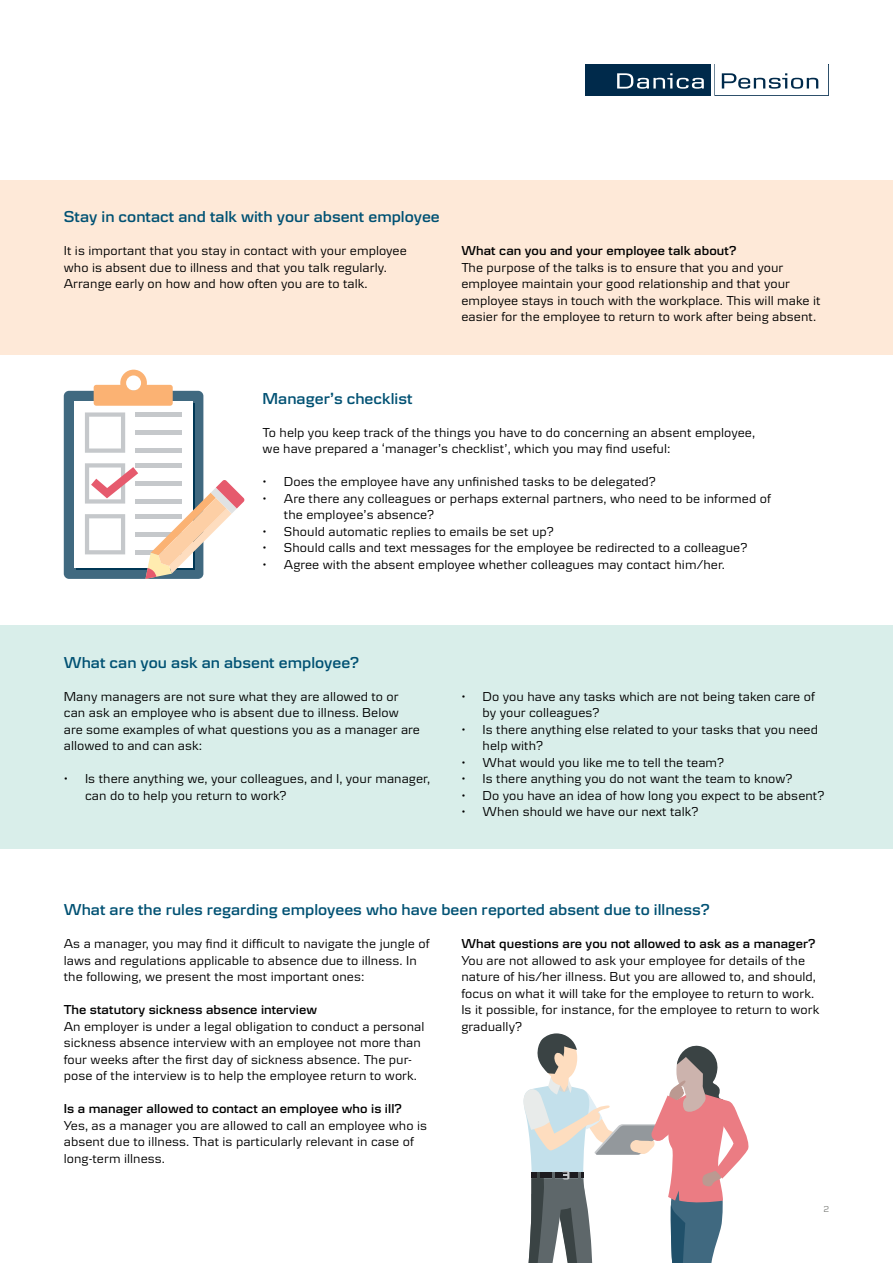
<style>
.page{position:relative;width:893px;height:1263px;background:#fff}
.page>*{position:absolute;margin:0;border:0;box-sizing:border-box;transform-origin:0 0}
.t1{font:600 16.5px "Danske Textv 2";color:#005173}
.t2{font:13.5px/16.5px "Danske Textv 2";letter-spacing:.005em;color:#000}
.t3{font:600 13.5px "Danske Textv 2";letter-spacing:.005em;color:#000}
.t4{font:9px "Danske Textv 2";color:#7f817d}
</style>
<div class="page">
<div style="left:0;top:180px;width:893px;height:174px;background:#fee9d8"></div>
<div style="left:0;top:625px;width:893px;height:224px;background:#d9eeea"></div>
<div style="left:585px;top:64px;width:126px;height:32px;background:#002a4b"></div>
<svg style="left:617px;top:73px;width:87px;height:16px"></svg>
<svg style="left:714px;top:64px;width:115px;height:32px"></svg>
<div style="left:64px;top:391px;width:139px;height:188px;background:#406980;border-radius:5px"></div>
<div style="left:74px;top:401px;width:119px;height:167px;background:#fff"></div>
<svg style="left:94px;top:370px;width:79px;height:36px"></svg>
<svg style="left:85px;top:412px;width:40px;height:41px"></svg>
<div style="left:136px;top:412px;width:46px;height:5px;background:#c5c8cb"></div>
<div style="left:136px;top:430px;width:46px;height:5px;background:#c5c8cb"></div>
<div style="left:136px;top:448px;width:46px;height:5px;background:#c5c8cb"></div>
<hr style="left:136px;top:463px;width:46px;height:4px;background:#c5c8cb">
<hr style="left:136px;top:481px;width:46px;height:4px;background:#c5c8cb">
<div style="left:136px;top:499px;width:46px;height:5px;background:#c5c8cb"></div>
<svg style="left:85px;top:514px;width:40px;height:40px"></svg>
<hr style="left:136px;top:514px;width:46px;height:4px;background:#c5c8cb">
<hr style="left:136px;top:532px;width:46px;height:4px;background:#c5c8cb">
<hr style="left:136px;top:550px;width:46px;height:4px;background:#c5c8cb">
<svg style="left:85px;top:463px;width:53px;height:41px"></svg>
<svg style="left:146px;top:480px;width:99px;height:99px"></svg>
<svg style="left:523px;top:1033px;width:226px;height:230px"></svg>
<p class="t1" style="left:64px;top:207px;width:378px">Stay in contact and talk with your absent employee</p>
<p class="t2" style="left:64px;top:242px;width:345px">It is important that you stay in contact with your employee who is absent due to illness and that you talk regularly.<br>Arrange early on how and how often you are to talk.</p>
<p class="t3" style="left:461px;top:243px;width:277px">What can you and your employee talk about?</p>
<p class="t2" style="left:461px;top:259px;width:361px">The purpose of the talks is to ensure that you and your employee maintain your good relationship and that your employee stays in touch with the workplace. This will make it easier for the employee to return to work after being absent.</p>
<p class="t1" style="left:263px;top:389px;width:152px">Manager’s checklist</p>
<p class="t2" style="left:263px;top:424px;width:494px">To help you keep track of the things you have to do concerning an absent employee, we have prepared a ‘manager’s checklist’, which you may find useful:</p>
<p class="t2" style="left:263px;top:473px;width:395px">• Does the employee have any unfinished tasks to be delegated?</p>
<p class="t2" style="left:284px;top:490px;width:489px;text-indent:-21px">• Are there any colleagues or perhaps external partners, who need to be informed of the employee’s absence?</p>
<p class="t2" style="left:263px;top:523px;width:293px">• Should automatic replies to emails be set up?</p>
<p class="t2" style="left:263px;top:539px;width:487px">• Should calls and text messages for the employee be redirected to a colleague?</p>
<p class="t2" style="left:263px;top:556px;width:464px">• Agree with the absent employee whether colleagues may contact him/her.</p>
<p class="t1" style="left:64px;top:653px;width:297px">What can you ask an absent employee?</p>
<p class="t2" style="left:64px;top:688px;width:358px">Many managers are not sure what they are allowed to or can ask an employee who is absent due to illness. Below are some examples of what questions you as a manager are allowed to and can ask:</p>
<p class="t2" style="left:85px;top:770px;width:347px;text-indent:-21px">• Is there anything we, your colleagues, and I, your manager, can do to help you return to work?</p>
<p class="t2" style="left:483px;top:688px;width:334px;text-indent:-21px">• Do you have any tasks which are not being taken care of by your colleagues?</p>
<p class="t2" style="left:483px;top:721px;width:337px;text-indent:-21px">• Is there anything else related to your tasks that you need help with?</p>
<p class="t2" style="left:461px;top:754px;width:265px">• What would you like me to tell the team?</p>
<p class="t2" style="left:461px;top:770px;width:333px">• Is there anything you do not want the team to know?</p>
<p class="t2" style="left:461px;top:787px;width:365px">• Do you have an idea of how long you expect to be absent?</p>
<p class="t2" style="left:461px;top:803px;width:239px">• When should we have our next talk?</p>
<p class="t1" style="left:64px;top:900px;width:648px">What are the rules regarding employees who have been reported absent due to illness?</p>
<p class="t2" style="left:64px;top:935px;width:367px">As a manager, you may find it difficult to navigate the jungle of laws and regulations applicable to absence due to illness. In the following, we present the most important ones:</p>
<p class="t3" style="left:64px;top:1002px;width:255px">The statutory sickness absence interview</p>
<p class="t2" style="left:64px;top:1018px;width:362px">An employer is under a legal obligation to conduct a personal sickness absence interview with an employee not more than four weeks after the first day of sickness absence. The pur&shy;pose of the interview is to help the employee return to work.</p>
<p class="t3" style="left:64px;top:1101px;width:340px">Is a manager allowed to contact an employee who is ill?</p>
<p class="t2" style="left:64px;top:1117px;width:365px">Yes, as a manager you are allowed to call an employee who is absent due to illness. That is particularly relevant in case of long-term illness.</p>
<p class="t3" style="left:461px;top:936px;width:356px">What questions are you not allowed to ask as a manager?</p>
<p class="t2" style="left:461px;top:952px;width:359px">You are not allowed to ask your employee for details of the nature of his/her illness. But you are allowed to, and should, focus on what it will take for the employee to return to work.<br>Is it possible, for instance, for the employee to return to work gradually?</p>
<p class="t4" style="left:823px;top:1204px;width:7px">2</p>
</div>
